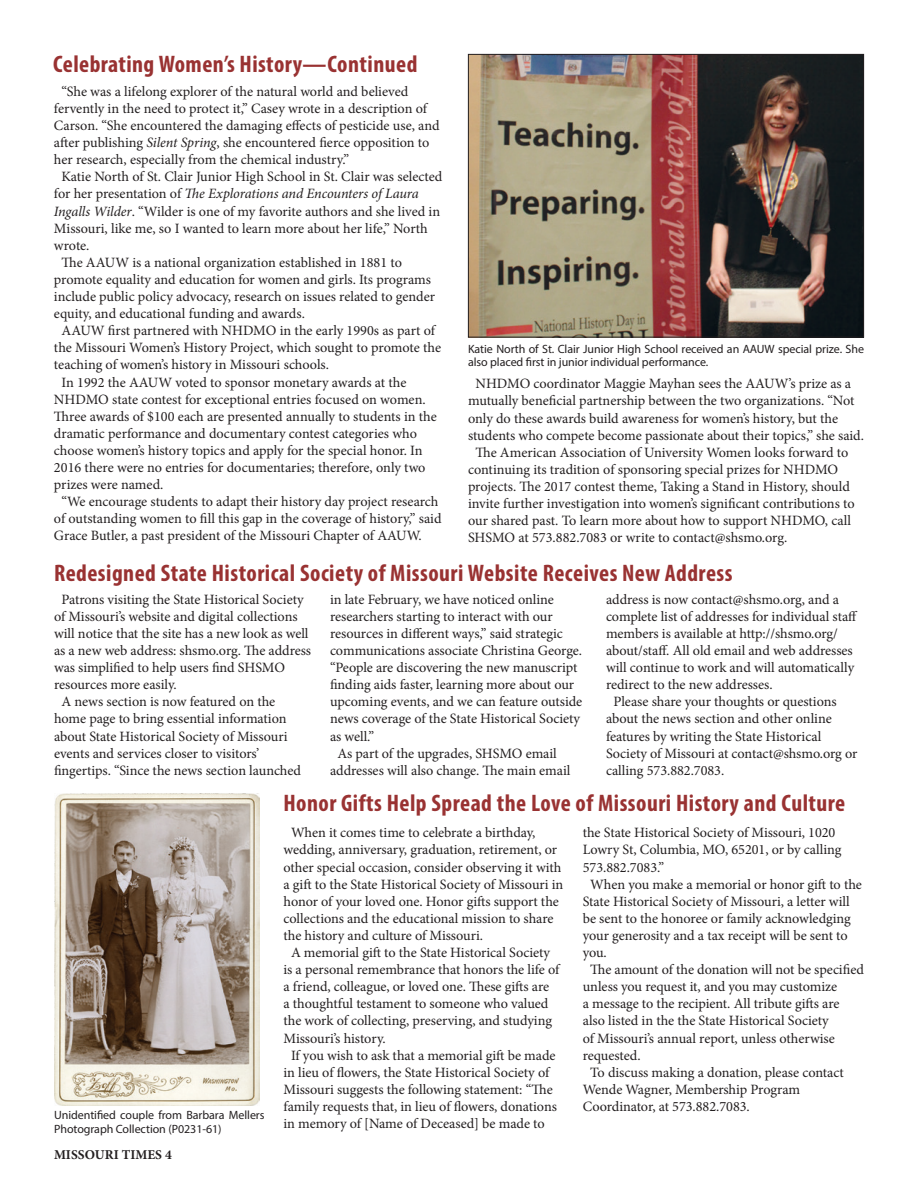
<style>
.page{position:relative;width:918px;height:1188px;background:#fff}
.page>*{position:absolute;margin:0;border:0;box-sizing:border-box;transform-origin:0 0}
.headlines{font:700 condensed 24px "Myriad Pro";letter-spacing:.02em;color:#993232}
.body_copy{font:14.25px/17.1px "Minion Pro";letter-spacing:-.005em;color:#231f20}
.t1{font:700 13.5px "Minion Pro";color:#231f20}
.t2{font:12px/13.5px "Myriad Pro";letter-spacing:-.005em;color:#231f20}
.s1{font-style:italic}
</style>
<div class="page">
<img style="left:54px;top:794px;width:205px;height:312px">
<img style="left:470px;top:56px;width:392px;height:280px">
<div style="left:468px;top:54px;width:396px;height:284px;border:1px solid #231f20"></div>
<p class="headlines" style="left:53px;top:49px;width:366px">Celebrating Women’s History—Continued</p>
<p class="body_copy" style="left:54px;top:83px;width:387px;text-indent:8px">“She was a lifelong explorer of the natural world and believed fervently in the need to protect it,” Casey wrote in a description of Carson. “She encountered the damaging effects of pesticide use, and after publishing <span class="s1">Silent Spring</span>, she encountered fierce opposition to her research, especially from the chemical industry.”</p>
<p class="body_copy" style="left:54px;top:168px;width:390px;text-indent:8px">Katie North of St. Clair Junior High School in St. Clair was selected for her presentation of <span class="s1">The Explorations and Encounters of Laura Ingalls Wilder</span>. “Wilder is one of my favorite authors and she lived in Missouri, like me, so I wanted to learn more about her life,” North wrote.</p>
<p class="body_copy" style="left:54px;top:254px;width:383px;text-indent:8px">The AAUW is a national organization established in 1881 to promote equality and education for women and girls. Its programs include public policy advocacy, research on issues related to gender equity, and educational funding and awards.</p>
<p class="body_copy" style="left:54px;top:322px;width:389px;text-indent:8px">AAUW first partnered with NHDMO in the early 1990s as part of the Missouri Women’s History Project, which sought to promote the teaching of women’s history in Missouri schools.</p>
<p class="body_copy" style="left:54px;top:374px;width:384px;text-indent:8px">In 1992 the AAUW voted to sponsor monetary awards at the NHDMO state contest for exceptional entries focused on women.<br>Three awards of $100 each are presented annually to students in the dramatic performance and documentary contest categories who choose women’s history topics and apply for the special honor. In 2016 there were no entries for documentaries; therefore, only two prizes were named.</p>
<p class="body_copy" style="left:54px;top:493px;width:389px;text-indent:8px">“We encourage students to adapt their history day project research of outstanding women to fill this gap in the coverage of history,” said<br>Grace Butler, a past president of the Missouri Chapter of AAUW.</p>
<p class="t2" style="left:468px;top:342px;width:398px">Katie North of St. Clair Junior High School received an AAUW special prize. She also placed first in junior individual performance.</p>
<p class="body_copy" style="left:468px;top:375px;width:397px;text-indent:8px">NHDMO coordinator Maggie Mayhan sees the AAUW’s prize as a mutually beneficial partnership between the two organizations. “Not only do these awards build awareness for women’s history, but the students who compete become passionate about their topics,” she said.</p>
<p class="body_copy" style="left:468px;top:444px;width:388px;text-indent:8px">The American Association of University Women looks forward to continuing its tradition of sponsoring special prizes for NHDMO projects. The 2017 contest theme, Taking a Stand in History, should invite further investigation into women’s significant contributions to our shared past. To learn more about how to support NHDMO, call SHSMO at 573.882.7083 or write to contact@shsmo.org.</p>
<p class="headlines" style="left:54px;top:558px;width:680px">Redesigned State Historical Society of Missouri Website Receives New Address</p>
<p class="body_copy" style="left:54px;top:591px;width:259px;text-indent:8px">Patrons visiting the State Historical Society of Missouri’s website and digital collections will notice that the site has a new look as well as a new web address: shsmo.org. The address was simplified to help users find SHSMO resources more easily.</p>
<p class="body_copy" style="left:54px;top:693px;width:249px;text-indent:8px">A news section is now featured on the home page to bring essential information about State Historical Society of Missouri events and services closer to visitors’ fingertips. “Since the news section launched</p>
<p class="body_copy" style="left:330px;top:591px;width:254px">in late February, we have noticed online researchers starting to interact with our resources in different ways,” said strategic communications associate Christina George. “People are discovering the new manuscript finding aids faster, learning more about our upcoming events, and we can feature outside news coverage of the State Historical Society as well.”</p>
<p class="body_copy" style="left:330px;top:745px;width:242px;text-align:center">As part of the upgrades, SHSMO email addresses will also change. The main email</p>
<p class="body_copy" style="left:606px;top:591px;width:253px">address is now contact@shsmo.org, and a complete list of addresses for individual staff members is available at http://shsmo.org/ about/staff. All old email and web addresses will continue to work and will automatically redirect to the new addresses.</p>
<p class="body_copy" style="left:606px;top:693px;width:253px;text-indent:8px">Please share your thoughts or questions about the news section and other online features by writing the State Historical Society of Missouri at contact@shsmo.org or calling 573.882.7083.</p>
<p class="t2" style="left:54px;top:1108px;width:212px">Unidentified couple from Barbara Mellers<br>Photograph Collection (P0231-61)</p>
<p class="t1" style="left:54px;top:1145px;width:119px">MISSOURI TIMES 4</p>
<p class="headlines" style="left:284px;top:788px;width:563px">Honor Gifts Help Spread the Love of Missouri History and Culture</p>
<p class="body_copy" style="left:284px;top:824px;width:281px;text-indent:8px">When it comes time to celebrate a birthday, wedding, anniversary, graduation, retirement, or other special occasion, consider observing it with a gift to the State Historical Society of Missouri in honor of your loved one. Honor gifts support the collections and the educational mission to share the history and culture of Missouri.</p>
<p class="body_copy" style="left:284px;top:944px;width:277px;text-indent:8px">A memorial gift to the State Historical Society is a personal remembrance that honors the life of a friend, colleague, or loved one. These gifts are<br>a thoughtful testament to someone who valued the work of collecting, preserving, and studying Missouri’s history.</p>
<p class="body_copy" style="left:284px;top:1047px;width:275px;text-indent:8px">If you wish to ask that a memorial gift be made in lieu of flowers, the State Historical Society of Missouri suggests the following statement: “The family requests that, in lieu of flowers, donations in memory of [Name of Deceased] be made to</p>
<p class="body_copy" style="left:583px;top:824px;width:260px">the State Historical Society of Missouri, 1020<br>Lowry St, Columbia, MO, 65201, or by calling<br>573.882.7083.”</p>
<p class="body_copy" style="left:583px;top:876px;width:281px;text-indent:8px">When you make a memorial or honor gift to the State Historical Society of Missouri, a letter will be sent to the honoree or family acknowledging your generosity and a tax receipt will be sent to you.</p>
<p class="body_copy" style="left:583px;top:961px;width:283px;text-indent:8px">The amount of the donation will not be specified unless you request it, and you may customize<br>a message to the recipient. All tribute gifts are also listed in the the State Historical Society<br>of Missouri’s annual report, unless otherwise requested.</p>
<p class="body_copy" style="left:583px;top:1064px;width:263px;text-indent:8px">To discuss making a donation, please contact<br>Wende Wagner, Membership Program<br>Coordinator, at 573.882.7083.</p>
</div>
